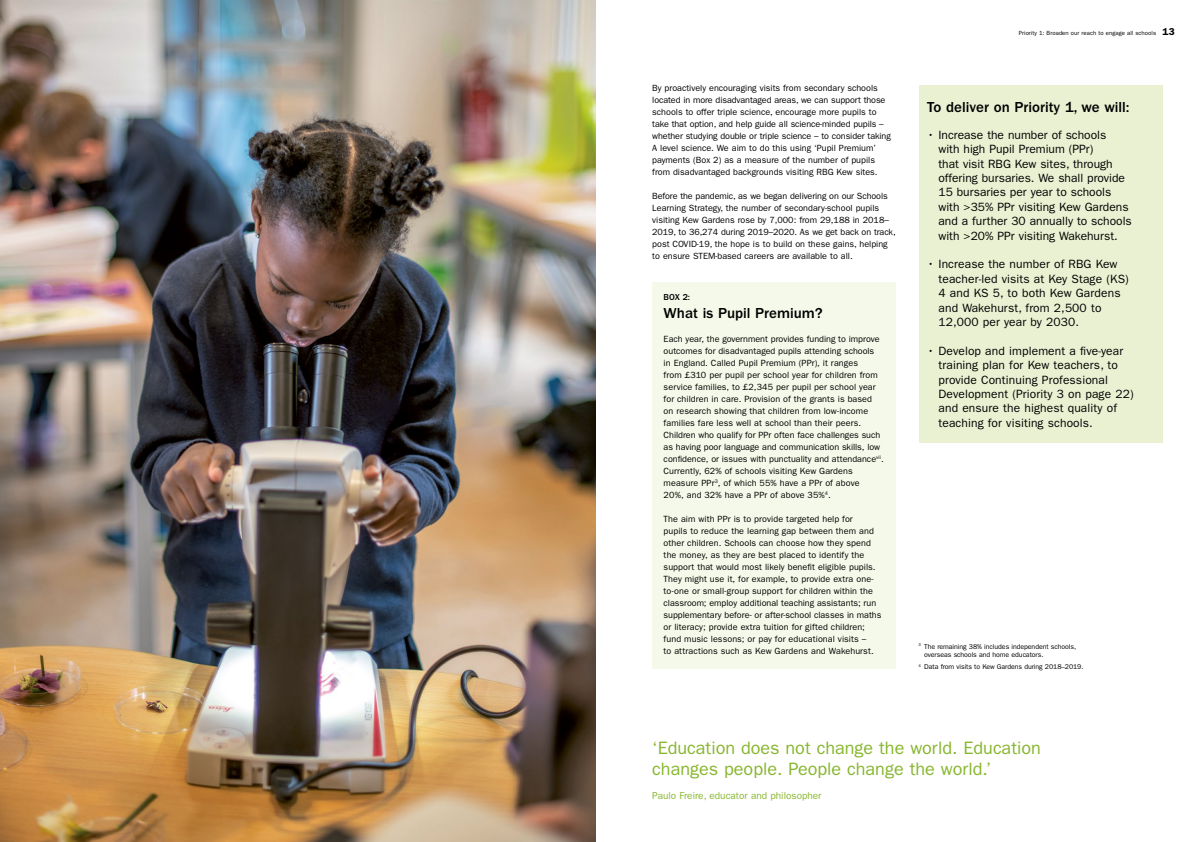
<style>
.page{position:relative;width:1191px;height:842px;background:#fff}
.page>*{position:absolute;margin:0;border:0;box-sizing:border-box;transform-origin:0 0}
.t1{font:18px/21.6px "ITC Franklin Gothic Std";color:#87b62d}
.Our_vision_Initiativ{font:500 15px "ITC Franklin Gothic Std";color:#000}
.t2{font:12px/14.4px "ITC Franklin Gothic Std";letter-spacing:.01em;color:#000}
.t3{font:10px "ITC Franklin Gothic Std";color:#87b62d}
.Body_copy{font:9px/12px "ITC Franklin Gothic Std";color:#000}
.Our_vision_Initiativ-2{font:500 9px "ITC Franklin Gothic Std";color:#000}
.Body_copy-2{font:7px/8.4px "ITC Franklin Gothic Std";letter-spacing:-.01em;color:#000}
.t4{font:6px "ITC Franklin Gothic Std";letter-spacing:.01em;color:#000}
.s1{font-weight:600;font-size:10px}
</style>
<div class="page">
<img style="left:0;top:0;width:595px;height:842px">
<div style="left:652px;top:282px;width:244px;height:387px;background:#f5f9e9"></div>
<div style="left:918px;top:85px;width:244px;height:358px;background:#eaf1d2"></div>
<p class="Body_copy" style="left:652px;top:82px;width:240px">By proactively encouraging visits from secondary schools located in more disadvantaged areas, we can support those schools to offer triple science, encourage more pupils to take that option, and help guide all science-minded pupils – whether studying double or triple science – to consider taking A level science. We aim to do this using ‘Pupil Premium’ payments (Box 2) as a measure of the number of pupils from disadvantaged backgrounds visiting RBG Kew sites.</p>
<p class="Body_copy" style="left:652px;top:190px;width:245px">Before the pandemic, as we began delivering on our Schools Learning Strategy, the number of secondary-school pupils visiting Kew Gardens rose by 7,000: from 29,188 in 2018– 2019, to 36,274 during 2019–2020. As we get back on track, post COVID-19, the hope is to build on these gains, helping to ensure STEM-based careers are available to all.</p>
<p class="Our_vision_Initiativ-2" style="left:663px;top:292px;width:28px">BOX 2:</p>
<p class="Our_vision_Initiativ" style="left:663px;top:304px;width:160px">What is Pupil Premium?</p>
<p class="Body_copy" style="left:663px;top:333px;width:222px">Each year, the government provides funding to improve outcomes for disadvantaged pupils attending schools<br>in England. Called Pupil Premium (PPr), it ranges<br>from £310 per pupil per school year for children from service families, to £2,345 per pupil per school year for children in care. Provision of the grants is based on research showing that children from low-income families fare less well at school than their peers.<br>Children who qualify for PPr often face challenges such as having poor language and communication skills, low confidence, or issues with punctuality and attendance<sup>vii</sup>.<br>Currently, 62% of schools visiting Kew Gardens measure PPr<sup>3</sup>, of which 55% have a PPr of above<br>20%, and 32% have a PPr of above 35%<sup>4</sup>.</p>
<p class="Body_copy" style="left:663px;top:513px;width:219px">The aim with PPr is to provide targeted help for<br>pupils to reduce the learning gap between them and other children. Schools can choose how they spend the money, as they are best placed to identify the support that would most likely benefit eligible pupils.<br>They might use it, for example, to provide extra one&shy;to-one or small-group support for children within the classroom; employ additional teaching assistants; run supplementary before- or after-school classes in maths or literacy; provide extra tuition for gifted children; fund music lessons; or pay for educational visits –<br>to attractions such as Kew Gardens and Wakehurst.</p>
<p class="t4" style="left:1018px;top:30px;width:157px">Priority 1: Broaden our reach to engage all schools <span class="s1">13</span></p>
<p class="Our_vision_Initiativ" style="left:927px;top:99px;width:204px">To deliver on Priority 1, we will:</p>
<p class="t2" style="left:938px;top:128px;width:195px;text-indent:-11px">• Increase the number of schools<br>with high Pupil Premium (PPr)<br>that visit RBG Kew sites, through offering bursaries. We shall provide 15 bursaries per year to schools with &gt;35% PPr visiting Kew Gardens and a further 30 annually to schools with &gt;20% PPr visiting Wakehurst.</p>
<p class="t2" style="left:938px;top:257px;width:192px;text-indent:-11px">• Increase the number of RBG Kew teacher-led visits at Key Stage (KS)<br>4 and KS 5, to both Kew Gardens and Wakehurst, from 2,500 to<br>12,000 per year by 2030.</p>
<p class="t2" style="left:938px;top:344px;width:197px;text-indent:-11px">• Develop and implement a five-year training plan for Kew teachers, to provide Continuing Professional Development (Priority 3 on page 22) and ensure the highest quality of teaching for visiting schools.</p>
<p class="Body_copy-2" style="left:924px;top:642px;width:153px;text-indent:-6px"><sup>3</sup> The remaining 38% includes independent schools, overseas schools and home educators.</p>
<p class="Body_copy-2" style="left:918px;top:662px;width:166px"><sup>4</sup> Data from visits to Kew Gardens during 2018–2019.</p>
<p class="t1" style="left:652px;top:737px;width:390px">‘Education does not change the world. Education changes people. People change the world.’</p>
<p class="t3" style="left:652px;top:790px;width:171px">Paulo Freire, educator and philosopher</p>
</div>
